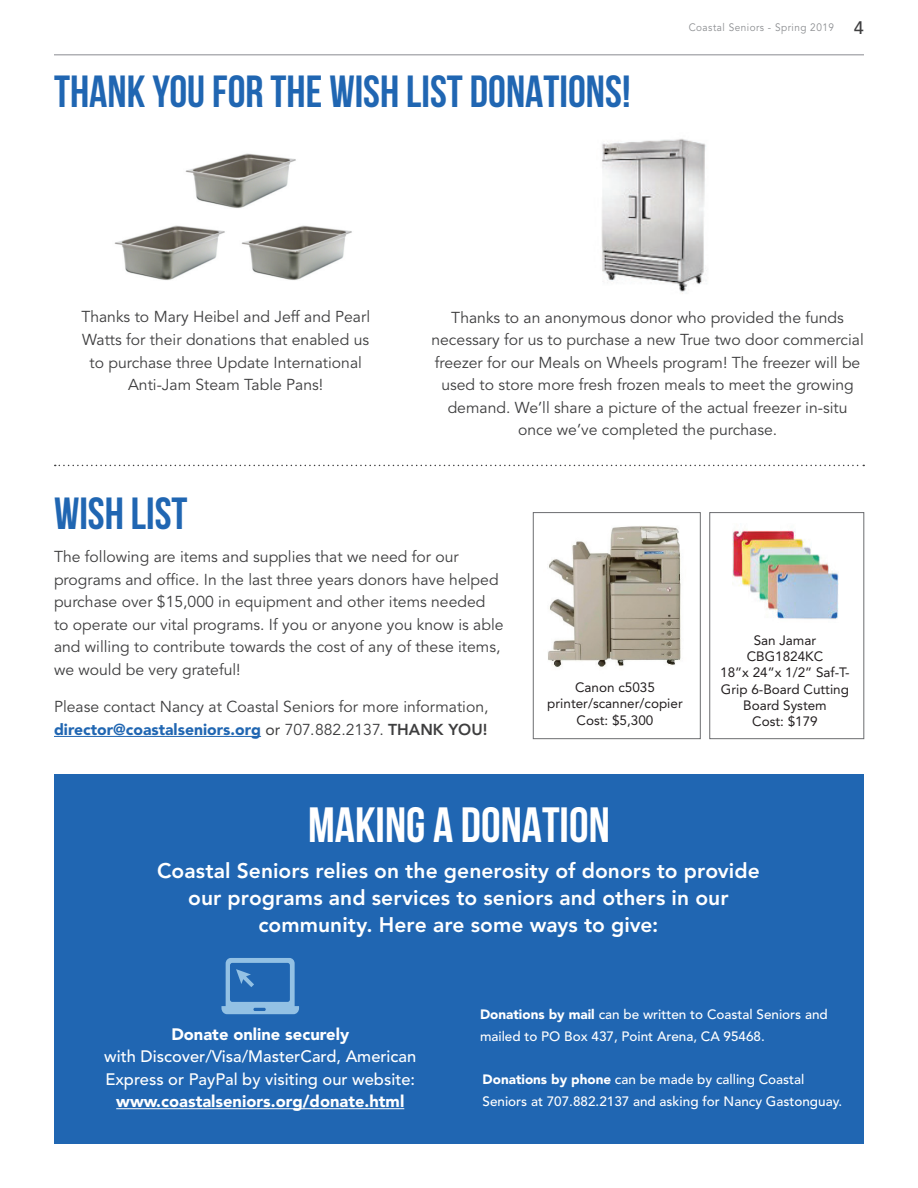
<style>
.page{position:relative;width:918px;height:1188px;background:#fff}
.page>*{position:absolute;margin:0;border:0;box-sizing:border-box;transform-origin:0 0}
.t1{font:700 49.5px "Bebas Neue";color:#fff}
.t2{font:700 45px "Bebas Neue";color:#2066b2}
.t3{font:800 21px/27px "Avenir";letter-spacing:.005em;color:#fff;text-align:center}
.t4{font:500 16.5px/22.5px "Avenir";color:#fff}
.t5{font:900 16.5px "Avenir";color:#fff}
.t6{font:15.75px/22.5px "Avenir";color:#3e3e3f;text-align:center}
.t7{font:500 13.5px/22.5px "Avenir";color:#fff}
.t8{font:13.5px/16.2px "Avenir";color:#231f20;text-align:center}
.t9{font:10.65px "Avenir";letter-spacing:.05em;color:#8b8d90;scale:.93 1}
.s1{font-weight:500;font-size:18px;color:#3e3e3f}
.s2{font-weight:900;color:#2066b2}
.s3{font-style:inherit}
.s4{font-weight:800}
.s5{font-weight:900}
</style>
<div class="page">
<hr style="left:54px;top:54px;width:810px;height:2px;background:#b0b1b5">
<hr style="left:54px;top:736px;width:207px;height:1px;background:#2066b2">
<svg style="left:55px;top:465px;width:809px;height:1px"></svg>
<img style="left:548px;top:526px;width:133px;height:141px">
<img style="left:601px;top:138px;width:105px;height:156px">
<img style="left:733px;top:530px;width:105px;height:90px">
<img style="left:185px;top:153px;width:111px;height:55px">
<img style="left:241px;top:225px;width:111px;height:55px">
<img style="left:114px;top:225px;width:111px;height:55px">
<div style="left:533px;top:512px;width:168px;height:227px;border:1px solid #6c6d70"></div>
<div style="left:710px;top:512px;width:154px;height:227px;border:1px solid #6c6d70"></div>
<div style="left:54px;top:774px;width:810px;height:370px;background:#2066b2"></div>
<hr style="left:116px;top:1108px;width:288px;height:1px;background:#fff">
<svg style="left:221px;top:958px;width:78px;height:56px"></svg>
<h2 class="t2" style="left:54px;top:66px;width:578px">THANK YOU FOR THE WISH LIST DONATIONS!</h2>
<p class="t9" style="left:689px;top:21px;width:190px">Coastal Seniors - Spring 2019 <span class="s1">4</span></p>
<p class="t6" style="left:81px;top:306px;width:290px">Thanks to Mary Heibel and Jeff and Pearl Watts for their donations that enabled us to purchase three Update International Anti-Jam Steam Table Pans!</p>
<p class="t6" style="left:431px;top:306px;width:434px">Thanks to an anonymous donor who provided the funds necessary for us to purchase a new True two door commercial freezer for our Meals on Wheels program! The freezer will be used to store more fresh frozen meals to meet the growing demand. We’ll share a picture of the actual freezer in-situ once we’ve completed the purchase.</p>
<h2 class="t2" style="left:54px;top:489px;width:135px">WISH LIST</h2>
<p class="t6" style="left:54px;top:546px;width:451px;text-align:left">The following are items and supplies that we need for our programs and office. In the last three years donors have helped purchase over $15,000 in equipment and other items needed to operate our vital programs. If you or anyone you know is able and willing to contribute towards the cost of any of these items, we would be very grateful!</p>
<p class="t6" style="left:54px;top:696px;width:436px;text-align:left">Please contact Nancy at Coastal Seniors for more information, <span class="s2">director@coastalseniors.org</span> <span class="s3">or</span> 707.882.2137. <span class="s4">THANK YOU!</span></p>
<p class="t8" style="left:547px;top:679px;width:137px">Canon c5035 printer/scanner/copier<br>Cost: $5,300</p>
<h1 class="t1" style="left:308px;top:798px;width:303px">MAKING A DONATION</h1>
<p class="t8" style="left:720px;top:632px;width:131px">San Jamar<br>CBG1824KC<br>18”x 24”x 1/2” Saf-T-<br>Grip 6-Board Cutting<br>Board System<br>Cost: $179</p>
<h3 class="t3" style="left:157px;top:857px;width:604px">Coastal Seniors relies on the generosity of donors to provide our programs and services to seniors and others in our community. Here are some ways to give:</h3>
<p class="t5" style="left:171px;top:1024px;width:179px">Donate online securely</p>
<p class="t4" style="left:104px;top:1046px;width:314px">with Discover/Visa/MasterCard, American<br>Express or PayPal by visiting our website:</p>
<p class="t5" style="left:116px;top:1091px;width:290px">www.coastalseniors.org/donate.html</p>
<p class="t7" style="left:480px;top:1003px;width:349px"><span class="s5">Donations by mail</span> can be written to Coastal Seniors and mailed to PO Box 437, Point Arena, CA 95468.</p>
<p class="t7" style="left:483px;top:1068px;width:361px"><span class="s5">Donations by phone</span> can be made by calling Coastal<br>Seniors at 707.882.2137 and asking for Nancy Gastonguay.</p>
</div>
